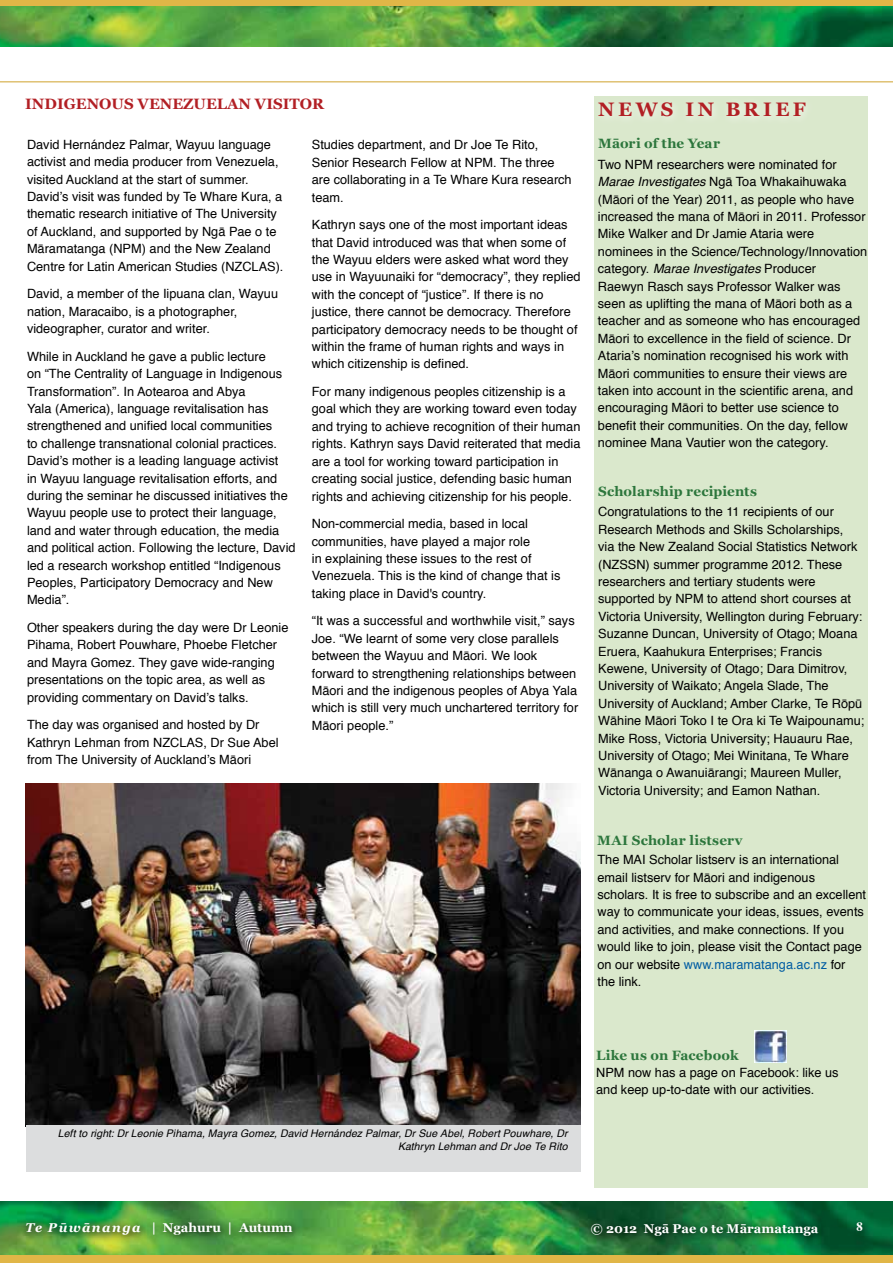
<style>
.page{position:relative;width:893px;height:1263px;background:#fff}
.page>*{position:absolute;margin:0;border:0;box-sizing:border-box;transform-origin:0 0}
.t1{font:700 19.5px "Georgia";letter-spacing:.18em;color:#b21f24}
.t2{font:700 15px "Georgia";color:#b21f24}
.t3{font:700 13.5px "Georgia";letter-spacing:.01em;color:#2c763c}
.t4{font:12.75px/17.4px "Helvetica";color:#000}
.t5{font:700 12.75px "Georgia";color:#fff}
.t6{font:700 12.75px "Times";color:#fff}
.t7{font:italic 10.5px/12.6px "Helvetica";letter-spacing:.01em;color:#000;text-align:right}
.s1{font-style:italic}
.s2{color:#005ca2}
</style>
<div class="page">
<img style="left:0;top:6px;width:893px;height:41px">
<div style="left:0;top:0;width:893px;height:6px;background:#e1b647"></div>
<img style="left:0;top:1201px;width:893px;height:54px">
<div style="left:0;top:1255px;width:893px;height:8px;background:#e1b647"></div>
<svg style="left:585px;top:1217px;width:242px;height:28px;background:#146532"></svg>
<div style="left:594px;top:97px;width:273px;height:1091px;background:#dae8cc"></div>
<div style="left:593px;top:96px;width:222px;height:30px;background:#ddead1"></div>
<hr style="left:0;top:81px;width:893px;height:1px;background:#cfa22d">
<svg style="left:21px;top:1216px;width:128px;height:28px;background:#509c3d"></svg>
<svg style="left:851px;top:1216px;width:21px;height:24px"></svg>
<svg style="left:147px;top:1216px;width:155px;height:27px;background:#4a903d"></svg>
<img style="left:26px;top:783px;width:554px;height:342px">
<div style="left:26px;top:1125px;width:554px;height:46px;background:#dcddde"></div>
<img style="left:754px;top:1030px;width:33px;height:32px">
<p class="t2" style="left:25px;top:94px;width:19px">Indi</p>
<p class="t2" style="left:64px;top:94px;width:201px">genous Venezuelan visi</p>
<p class="t2" style="left:290px;top:94px;width:36px">tor</p>
<p class="t4" style="left:27px;top:136px;width:258px">David Hernández Palmar, Wayuu language activist and media producer from Venezuela, visited Auckland at the start of summer.<br>David’s visit was funded by Te Whare Kura, a thematic research initiative of The University of Auckland, and supported by Ngā Pae o te Māramatanga (NPM) and the New Zealand Centre for Latin American Studies (NZCLAS).</p>
<p class="t4" style="left:27px;top:285px;width:253px">David, a member of the Iipuana clan, Wayuu nation, Maracaibo, is a photographer, videographer, curator and writer.</p>
<p class="t4" style="left:27px;top:348px;width:270px">While in Auckland he gave a public lecture<br>on “The Centrality of Language in Indigenous Transformation”. In Aotearoa and Abya<br>Yala (America), language revitalisation has strengthened and unified local communities<br>to challenge transnational colonial practices.<br>David’s mother is a leading language activist<br>in Wayuu language revitalisation efforts, and during the seminar he discussed initiatives the Wayuu people use to protect their language, land and water through education, the media and political action. Following the lecture, David led a research workshop entitled “Indigenous Peoples, Participatory Democracy and New Media”.</p>
<p class="t4" style="left:27px;top:619px;width:263px">Other speakers during the day were Dr Leonie Pihama, Robert Pouwhare, Phoebe Fletcher and Mayra Gomez. They gave wide-ranging presentations on the topic area, as well as providing commentary on David’s talks.</p>
<p class="t4" style="left:27px;top:716px;width:253px">The day was organised and hosted by Dr<br>Kathryn Lehman from NZCLAS, Dr Sue Abel from The University of Auckland’s Māori</p>
<p class="t4" style="left:312px;top:137px;width:261px">Studies department, and Dr Joe Te Rito,<br>Senior Research Fellow at NPM. The three are collaborating in a Te Whare Kura research team.</p>
<p class="t4" style="left:312px;top:216px;width:270px">Kathryn says one of the most important ideas that David introduced was that when some of the Wayuu elders were asked what word they use in Wayuunaiki for “democracy”, they replied with the concept of “justice”. If there is no justice, there cannot be democracy. Therefore participatory democracy needs to be thought of within the frame of human rights and ways in which citizenship is defined.</p>
<p class="t4" style="left:312px;top:383px;width:270px">For many indigenous peoples citizenship is a goal which they are working toward even today and trying to achieve recognition of their human rights. Kathryn says David reiterated that media are a tool for working toward participation in creating social justice, defending basic human rights and achieving citizenship for his people.</p>
<p class="t4" style="left:312px;top:515px;width:250px">Non-commercial media, based in local communities, have played a major role<br>in explaining these issues to the rest of Venezuela. This is the kind of change that is taking place in David's country.</p>
<p class="t4" style="left:312px;top:612px;width:268px">“It was a successful and worthwhile visit,” says Joe. “We learnt of some very close parallels between the Wayuu and Māori. We look forward to strengthening relationships between Māori and the indigenous peoples of Abya Yala which is still very much unchartered territory for Māori people.”</p>
<h1 class="t1" style="left:598px;top:97px;width:103px">News in</h1>
<h1 class="t1" style="left:726px;top:97px;width:81px">brief</h1>
<p class="t3" style="left:598px;top:134px;width:123px">Māori of the Year</p>
<p class="t4" style="left:598px;top:156px;width:271px">Two NPM researchers were nominated for <span class="s1">Marae Investigates</span> Ngā Toa Whakaihuwaka (Māori of the Year) 2011, as people who have increased the mana of Māori in 2011. Professor Mike Walker and Dr Jamie Ataria were nominees in the Science/Technology/Innovation category. <span class="s1">Marae Investigates</span> Producer<br>Raewyn Rasch says Professor Walker was seen as uplifting the mana of Māori both as a teacher and as someone who has encouraged Māori to excellence in the field of science. Dr Ataria’s nomination recognised his work with Māori communities to ensure their views are taken into account in the scientific arena, and encouraging Māori to better use science to benefit their communities. On the day, fellow nominee Mana Vautier won the category.</p>
<p class="t3" style="left:598px;top:483px;width:160px">Scholarship recipients</p>
<p class="t4" style="left:598px;top:503px;width:268px">Congratulations to the 11 recipients of our Research Methods and Skills Scholarships,<br>via the New Zealand Social Statistics Network (NZSSN) summer programme 2012. These researchers and tertiary students were supported by NPM to attend short courses at Victoria University, Wellington during February:<br>Suzanne Duncan, University of Otago; Moana Eruera, Kaahukura Enterprises; Francis Kewene, University of Otago; Dara Dimitrov, University of Waikato; Angela Slade, The University of Auckland; Amber Clarke, Te Rōpū Wāhine Māori Toko I te Ora ki Te Waipounamu; Mike Ross, Victoria University; Hauauru Rae, University of Otago; Mei Winitana, Te Whare Wānanga o Awanuiārangi; Maureen Muller, Victoria University; and Eamon Nathan.</p>
<p class="t3" style="left:597px;top:831px;width:147px">MAI Scholar listserv</p>
<p class="t4" style="left:597px;top:851px;width:270px">The MAI Scholar listserv is an international email listserv for Māori and indigenous scholars. It is free to subscribe and an excellent way to communicate your ideas, issues, events and activities, and make connections. If you would like to join, please visit the Contact page on our website <span class="s2">www.maramatanga.ac.nz</span> for the link.</p>
<p class="t7" style="left:58px;top:1127px;width:511px">Left to right: Dr Leonie Pihama, Mayra Gomez, David Hernández Palmar, Dr Sue Abel, Robert Pouwhare, Dr<br>Kathryn Lehman and Dr Joe Te Rito</p>
<p class="t3" style="left:596px;top:1046px;width:144px">Like us on Facebook</p>
<p class="t4" style="left:596px;top:1064px;width:244px">NPM now has a page on Facebook: like us and keep up-to-date with our activities.</p>
<p class="t5" style="left:26px;top:1219px;width:269px"><span class="s1">Te Pūwānanga</span> | Ngahuru | Autumn</p>
<p class="t6" style="left:856px;top:1215px;width:8px">8</p>
<p class="t5" style="left:591px;top:1220px;width:229px">© 2012 Ngā Pae o te Māramatanga</p>
</div>
